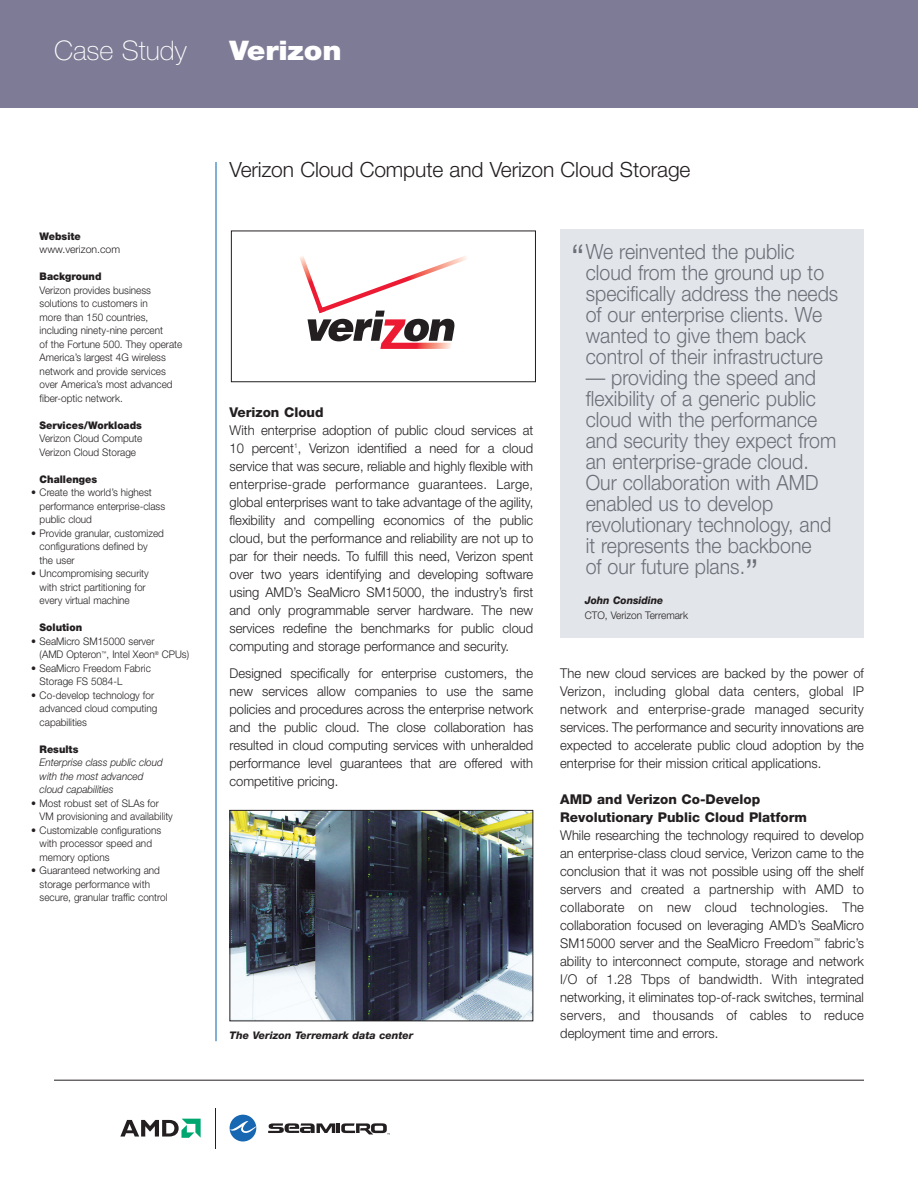
<style>
.page{position:relative;width:918px;height:1188px;background:#fff}
.page>*{position:absolute;margin:0;border:0;box-sizing:border-box;transform-origin:0 0}
.t1{font:100 27px "Helvetica Neue";color:#fff}
.t2{font:900 27px "Helvetica Neue";letter-spacing:-.005em;color:#fff;scale:1.1 1}
.t3{font:300 21px/21px "Helvetica Neue";color:#6c6f77;scale:.93 1}
.t4{font:300 21px "Helvetica Neue";letter-spacing:-.005em;color:#231f20}
.t5{font:300 13.5px/18px "Helvetica Neue";color:#231f20;text-align:justify;scale:.96 1}
.t6{font:800 13.5px/18px "Helvetica Neue";color:#231f20}
.t7{font:300 10.5px/13.5px "Helvetica Neue";color:#231f20;scale:.95 1}
.t8{font:italic 300 10.5px/13.5px "Helvetica Neue";color:#231f20;scale:.95 1}
.t9{font:900 10.5px "Helvetica Neue";color:#231f20;scale:.95 1}
.t10{font:italic 800 10.5px "Helvetica Neue";color:#231f20}
.t11{font:300 10.5px "Helvetica Neue";color:#231f20;scale:.96 1}
.t12{font:300 10.5px "Helvetica Neue";color:#231f20}
.t13{font:italic 800 10.5px "Helvetica Neue";color:#231f20;scale:.96 1}
.s1{font-size:36px}
</style>
<div class="page">
<div style="left:0;top:0;width:918px;height:108px;background:#7d7b95"></div>
<hr style="left:216px;top:162px;width:1px;height:879px;background:#0162b0">
<svg style="left:300px;top:256px;width:167px;height:93px"></svg>
<div style="left:231px;top:231px;width:305px;height:151px;border:1px solid #231f20"></div>
<div style="left:560px;top:230px;width:304px;height:408px;background:#e2e5ea"></div>
<svg style="left:230px;top:1115px;width:26px;height:26px"></svg>
<svg style="left:268px;top:1123px;width:122px;height:12px"></svg>
<svg style="left:120px;top:1119px;width:81px;height:19px"></svg>
<hr style="left:215px;top:1108px;width:1px;height:40px;background:#231f20">
<hr style="left:54px;top:1080px;width:810px;height:1px;background:#231f20">
<img style="left:232px;top:812px;width:299px;height:207px">
<div style="left:230px;top:810px;width:303px;height:211px;border:1px solid #231f20"></div>
<h1 class="t1" style="left:54px;top:40px;width:134px">Case Study</h1>
<h1 class="t2" style="left:230px;top:40px;width:103px">Verizon</h1>
<p class="t9" style="left:40px;top:232px;width:45px">Website</p>
<p class="t12" style="left:40px;top:246px;width:82px">www.verizon.com</p>
<p class="t9" style="left:40px;top:273px;width:67px">Background</p>
<p class="t7" style="left:40px;top:284px;width:152px">Verizon provides business solutions to customers in<br>more than 150 countries, including ninety-nine percent<br>of the Fortune 500. They operate<br>America’s largest 4G wireless network and provide services over America’s most advanced fiber-optic network.</p>
<p class="t9" style="left:40px;top:421px;width:109px">Services/Workloads</p>
<p class="t7" style="left:40px;top:433px;width:110px">Verizon Cloud Compute<br>Verizon Cloud Storage</p>
<p class="t9" style="left:40px;top:475px;width:62px">Challenges</p>
<p class="t7" style="left:40px;top:487px;width:134px;text-indent:-8px">• Create the world’s highest performance enterprise-class public cloud</p>
<p class="t7" style="left:40px;top:527px;width:132px;text-indent:-8px">• Provide granular, customized configurations defined by the user</p>
<p class="t7" style="left:40px;top:568px;width:116px;text-indent:-8px">• Uncompromising security with strict partitioning for every virtual machine</p>
<p class="t9" style="left:40px;top:624px;width:46px">Solution</p>
<p class="t7" style="left:40px;top:635px;width:159px;text-indent:-8px">• SeaMicro SM15000 server<br>(AMD Opteron<sup>™</sup>, Intel Xeon<sup>®</sup> CPUs)</p>
<p class="t7" style="left:40px;top:662px;width:119px;text-indent:-8px">• SeaMicro Freedom Fabric<br>Storage FS 5084-L</p>
<p class="t7" style="left:40px;top:689px;width:125px;text-indent:-8px">• Co-develop technology for advanced cloud computing capabilities</p>
<p class="t9" style="left:40px;top:745px;width:42px">Results</p>
<p class="t8" style="left:40px;top:757px;width:131px">Enterprise class public cloud with the most advanced cloud capabilities</p>
<p class="t7" style="left:40px;top:797px;width:142px;text-indent:-8px">• Most robust set of SLAs for<br>VM provisioning and availability</p>
<p class="t7" style="left:40px;top:824px;width:130px;text-indent:-8px">• Customizable configurations with processor speed and memory options</p>
<p class="t7" style="left:40px;top:865px;width:136px;text-indent:-8px">• Guaranteed networking and storage performance with secure, granular traffic control</p>
<h2 class="t4" style="left:230px;top:162px;width:462px">Verizon Cloud Compute and Verizon Cloud Storage</h2>
<h2 class="t3" style="left:586px;top:243px;width:273px;text-indent:-15px"><span class="s1">“</span>We reinvented the public cloud from the ground up to specifically address the needs of our enterprise clients. We wanted to give them back control of their infrastructure</h2>
<p class="t3" style="left:586px;top:369px;width:271px">— providing the speed and flexibility of a generic public cloud with the performance and security they expect from an enterprise-grade cloud.<br>Our collaboration with AMD enabled us to develop revolutionary technology, and it represents the backbone<br>of our future plans.<span class="s1">”</span></p>
<p class="t13" style="left:585px;top:597px;width:83px">John Considine</p>
<p class="t11" style="left:585px;top:612px;width:109px">CTO, Verizon Terremark</p>
<p class="t6" style="left:230px;top:404px;width:96px">Verizon Cloud</p>
<p class="t5" style="left:230px;top:422px;width:318px">With enterprise adoption of public cloud services at 10 percent<sup>1</sup>, Verizon identified a need for a cloud service that was secure, reliable and highly flexible with enterprise-grade performance guarantees. Large, global enterprises want to take advantage of the agility, flexibility and compelling economics of the public cloud, but the performance and reliability are not up to par for their needs. To fulfill this need, Verizon spent over two years identifying and developing software using AMD’s SeaMicro SM15000, the industry’s first and only programmable server hardware. The new services redefine the benchmarks for public cloud computing and storage performance and security.</p>
<p class="t5" style="left:230px;top:665px;width:318px">Designed specifically for enterprise customers, the new services allow companies to use the same policies and procedures across the enterprise network and the public cloud. The close collaboration has resulted in cloud computing services with unheralded performance level guarantees that are offered with competitive pricing.</p>
<p class="t5" style="left:560px;top:665px;width:318px">The new cloud services are backed by the power of Verizon, including global data centers, global IP network and enterprise-grade managed security services. The performance and security innovations are expected to accelerate public cloud adoption by the enterprise for their mission critical applications.</p>
<p class="t6" style="left:560px;top:791px;width:248px">AMD and Verizon Co-Develop<br>Revolutionary Public Cloud Platform</p>
<p class="t5" style="left:560px;top:827px;width:318px">While researching the technology required to develop an enterprise-class cloud service, Verizon came to the conclusion that it was not possible using off the shelf servers and created a partnership with AMD to collaborate on new cloud technologies. The collaboration focused on leveraging AMD’s SeaMicro SM15000 server and the SeaMicro Freedom<sup>™</sup> fabric’s ability to interconnect compute, storage and network I/O of 1.28 Tbps of bandwidth. With integrated networking, it eliminates top-of-rack switches, terminal servers, and thousands of cables to reduce deployment time and errors.</p>
<p class="t10" style="left:230px;top:1032px;width:185px">The Verizon Terremark data center</p>
</div>
